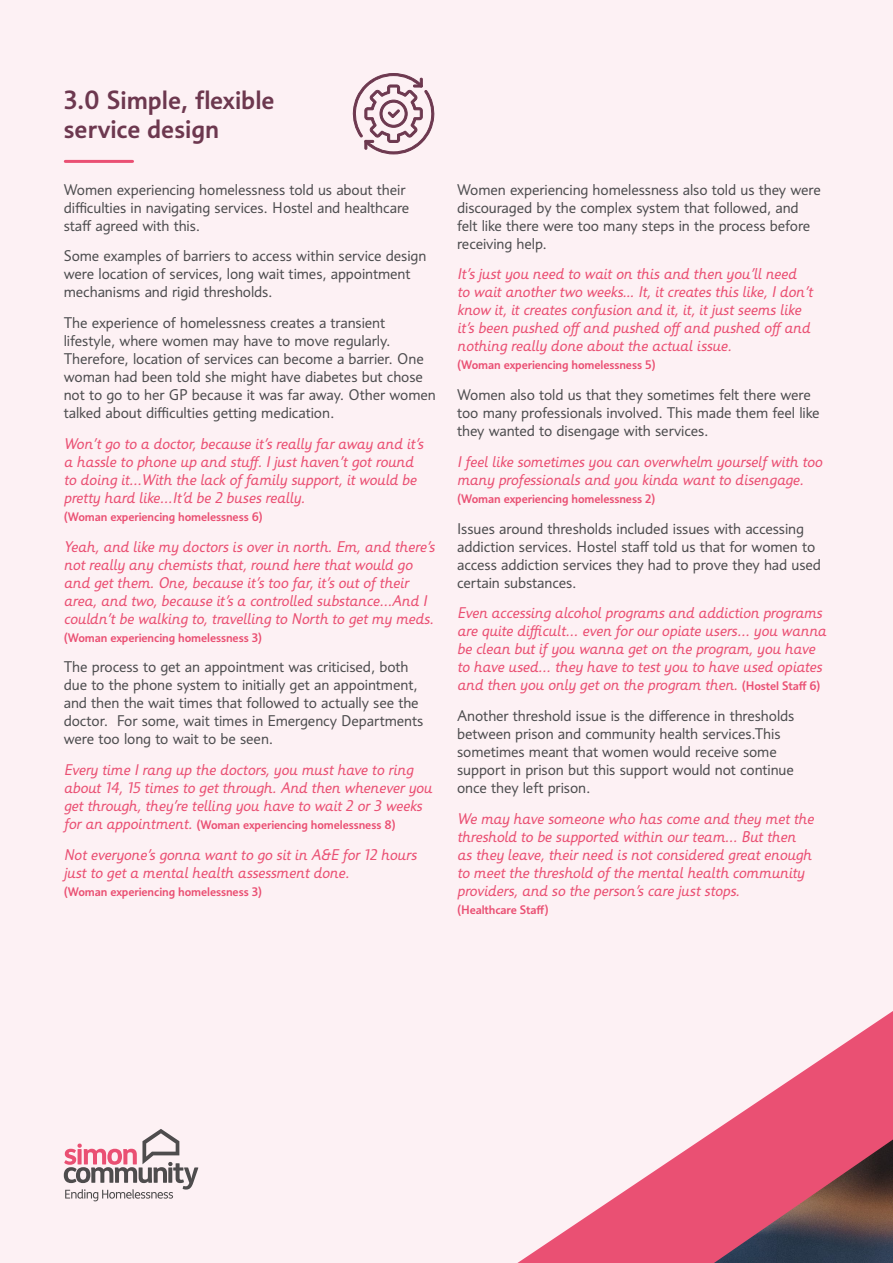
<style>
.page{position:relative;width:893px;height:1263px;background:#fdf1f4}
.page>*{position:absolute;margin:0;border:0;box-sizing:border-box;transform-origin:0 0}
.t1{font:500 25.5px/28.5px "Informa Pro";color:#6d384f}
.t2{font:italic 15px/18px "Informa Pro";letter-spacing:-.005em;color:#ea5073}
.t3{font:15px/18px "Informa Pro";letter-spacing:-.005em;color:#4d4d4f}
.t4{font:500 12px "Informa Pro";letter-spacing:-.005em;color:#ea5073}
.s1{font-weight:400;font-style:italic;font-size:15px}
.s2{font-weight:500;font-style:normal;font-size:12px}
</style>
<div class="page">
<svg style="left:517px;top:1011px;width:376px;height:252px"></svg>
<svg style="left:64px;top:1129px;width:134px;height:72px"></svg>
<hr style="left:65px;top:160px;width:68px;height:3px;background:#ea5073">
<svg style="left:353px;top:73px;width:81px;height:81px"></svg>
<h1 class="t1" style="left:64px;top:86px;width:212px">3.0 Simple, flexible service design</h1>
<p class="t3" style="left:64px;top:180px;width:347px">Women experiencing homelessness told us about their difficulties in navigating services. Hostel and healthcare staff agreed with this.</p>
<p class="t3" style="left:64px;top:247px;width:364px">Some examples of barriers to access within service design were location of services, long wait times, appointment mechanisms and rigid thresholds.</p>
<p class="t3" style="left:64px;top:314px;width:374px">The experience of homelessness creates a transient lifestyle, where women may have to move regularly.<br>Therefore, location of services can become a barrier. One woman had been told she might have diabetes but chose not to go to her GP because it was far away. Other women talked about difficulties getting medication.</p>
<p class="t2" style="left:64px;top:434px;width:361px">Won’t go to a doctor, because it’s really far away and it’s a hassle to phone up and stuff. I just haven’t got round to doing it…With the lack of family support, it would be pretty hard like…It’d be 2 buses really.</p>
<p class="t4" style="left:64px;top:509px;width:201px">(Woman experiencing homelessness 6)</p>
<p class="t2" style="left:64px;top:537px;width:372px">Yeah, and like my doctors is over in north. Em, and there’s not really any chemists that, round here that would go and get them. One, because it’s too far, it’s out of their area, and two, because it’s a controlled substance…And I couldn’t be walking to, travelling to North to get my meds.</p>
<p class="t4" style="left:64px;top:630px;width:200px">(Woman experiencing homelessness 3)</p>
<p class="t3" style="left:64px;top:658px;width:361px">The process to get an appointment was criticised, both due to the phone system to initially get an appointment, and then the wait times that followed to actually see the doctor. For some, wait times in Emergency Departments were too long to wait to be seen.</p>
<p class="t2" style="left:64px;top:761px;width:370px">Every time I rang up the doctors, you must have to ring about 14, 15 times to get through. And then whenever you get through, they’re telling you have to wait 2 or 3 weeks</p>
<p class="t4" style="left:64px;top:818px;width:333px"><span class="s1">for an appointment.</span> (Woman experiencing homelessness 8)</p>
<p class="t2" style="left:64px;top:845px;width:354px">Not everyone’s gonna want to go sit in A&amp;E for 12 hours just to get a mental health assessment done.</p>
<p class="t4" style="left:64px;top:884px;width:200px">(Woman experiencing homelessness 3)</p>
<p class="t3" style="left:457px;top:180px;width:365px">Women experiencing homelessness also told us they were discouraged by the complex system that followed, and felt like there were too many steps in the process before receiving help.</p>
<p class="t2" style="left:457px;top:265px;width:357px">It’s just you need to wait on this and then you’ll need to wait another two weeks... It, it creates this like, I don’t know it, it creates confusion and it, it, it just seems like it’s been pushed off and pushed off and pushed off and nothing really done about the actual issue.</p>
<p class="t4" style="left:457px;top:358px;width:200px">(Woman experiencing homelessness 5)</p>
<p class="t3" style="left:457px;top:386px;width:364px">Women also told us that they sometimes felt there were too many professionals involved. This made them feel like they wanted to disengage with services.</p>
<p class="t2" style="left:457px;top:452px;width:367px">I feel like sometimes you can overwhelm yourself with too many professionals and you kinda want to disengage.</p>
<p class="t4" style="left:457px;top:491px;width:200px">(Woman experiencing homelessness 2)</p>
<p class="t3" style="left:457px;top:519px;width:365px">Issues around thresholds included issues with accessing addiction services. Hostel staff told us that for women to access addiction services they had to prove they had used certain substances.</p>
<p class="t2" style="left:457px;top:604px;width:371px">Even accessing alcohol programs and addiction programs are quite difficult… even for our opiate users… you wanna be clean but if you wanna get on the program, you have to have used… they have to test you to have used opiates and then you only get on the program then. <span class="s2">(Hostel Staff 6)</span></p>
<p class="t3" style="left:457px;top:707px;width:339px">Another threshold issue is the difference in thresholds between prison and community health services.This sometimes meant that women would receive some support in prison but this support would not continue once they left prison.</p>
<p class="t2" style="left:457px;top:809px;width:358px">We may have someone who has come and they met the threshold to be supported within our team… But then as they leave, their need is not considered great enough to meet the threshold of the mental health community providers, and so the person’s care just stops.</p>
<p class="t4" style="left:457px;top:902px;width:93px">(Healthcare Staff)</p>
</div>
